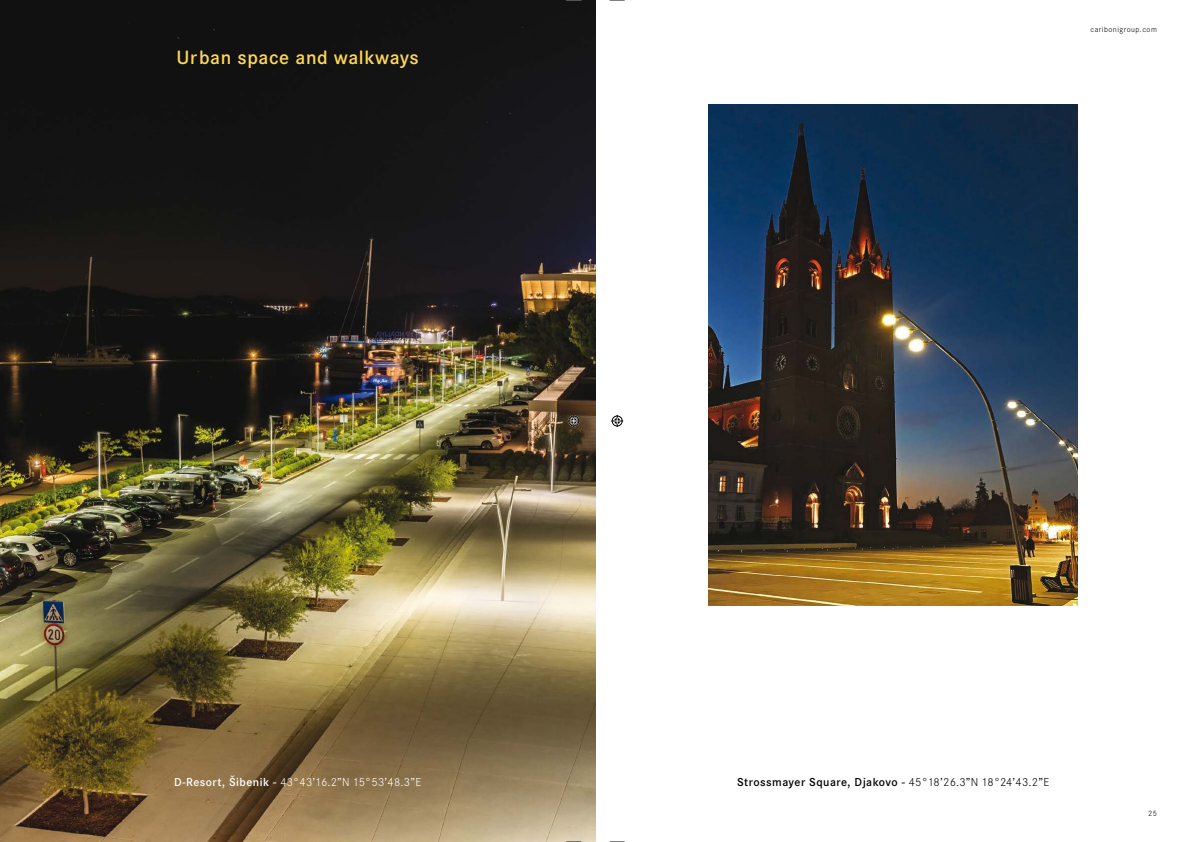
<style>
.page{position:relative;width:1191px;height:842px;background:#fff}
.page>*{position:absolute;margin:0;border:0;box-sizing:border-box;transform-origin:0 0}
.t1{font:600 20px "Corporate S";letter-spacing:.03em;color:#ffd856}
.t2{font:600 12px "Corporate S";letter-spacing:.04em;color:#000}
.t3{font:300 12px "Corporate S";letter-spacing:.02em;color:#fff}
.t4{font:300 8px "Corporate S";letter-spacing:.06em;color:#000}
.s1{font-weight:600}
.s2{font-weight:300}
</style>
<div class="page">
<img style="left:0;top:0;width:581px;height:842px">
<svg style="left:609px;top:0;width:16px;height:1px"></svg>
<svg style="left:609px;top:841px;width:16px;height:1px"></svg>
<svg style="left:611px;top:415px;width:12px;height:12px"></svg>
<img style="left:581px;top:0;width:14px;height:842px">
<img style="left:709px;top:104px;width:368px;height:501px">
<svg style="left:560px;top:0;width:22px;height:1px"></svg>
<svg style="left:560px;top:841px;width:22px;height:1px"></svg>
<svg style="left:568px;top:415px;width:12px;height:12px"></svg>
<h1 class="t1" style="left:177px;top:45px;width:244px">Urban space and walkways</h1>
<p class="t3" style="left:174px;top:775px;width:248px"><span class="s1">D-Resort, Šibenik -</span> 43°43’16.2”N 15°53’48.3”E</p>
<p class="t4" style="left:1090px;top:25px;width:68px">caribonigroup.com</p>
<p class="t2" style="left:737px;top:775px;width:314px">Strossmayer Square, Djakovo - <span class="s2">45°18’26.3”N 18°24’43.2”E</span></p>
<p class="t4" style="left:1148px;top:809px;width:10px">25</p>
</div>
